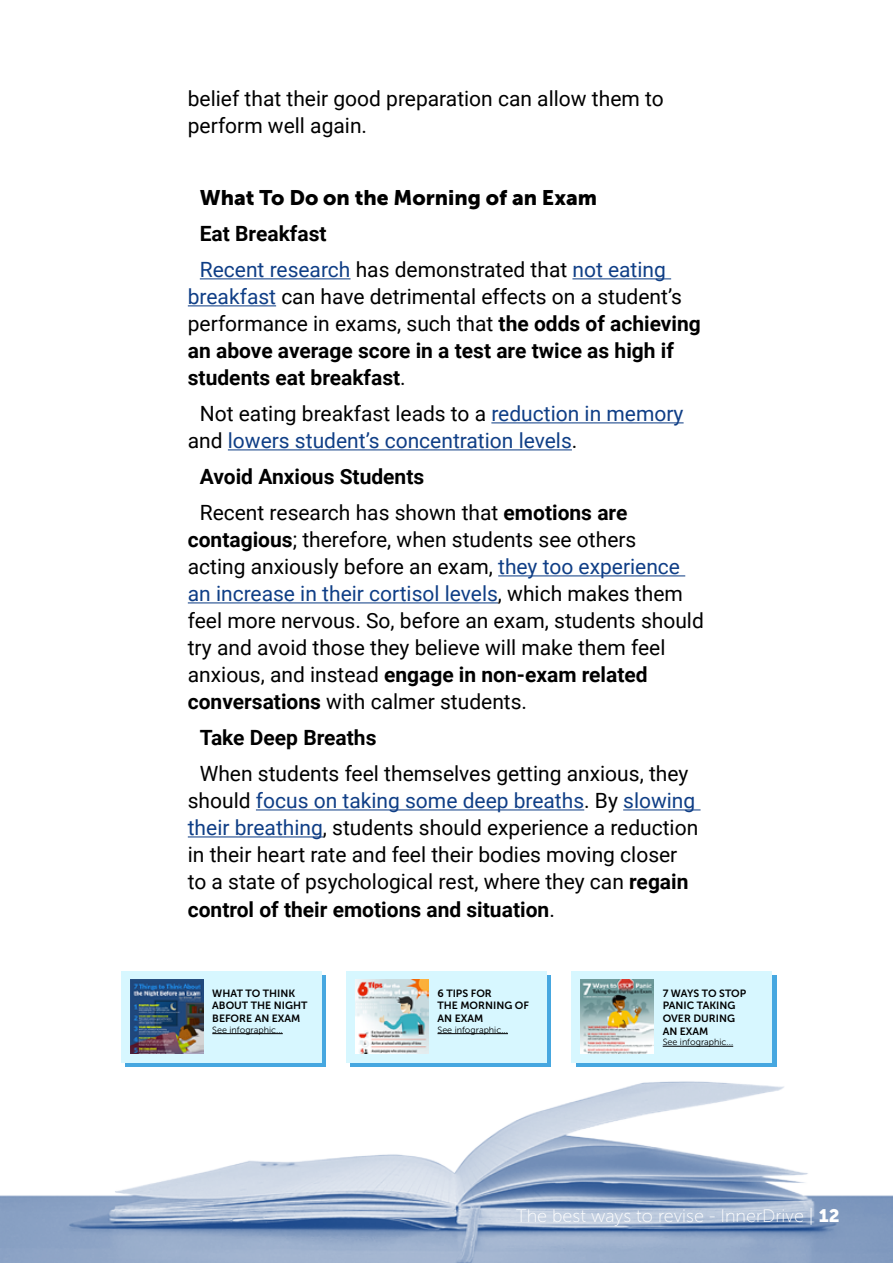
<style>
.page{position:relative;width:893px;height:1263px;background:#fff}
.page>*{position:absolute;margin:0;border:0;box-sizing:border-box;transform-origin:0 0}
.t1{font:21px/27px "Roboto";color:#000}
.t2{font:700 21px/27px "Roboto";color:#000}
.t3{font:21px/36px "Roboto";color:#0f3e86}
.t4{font:21px "Museo Sans 900";color:#000}
.t5{font:18px "Museo Sans 100";color:#fff}
.t6{font:10.5px/12.6px "Museo Sans 700";color:#000}
.t7{font:9px "Museo Sans 300";color:#000}
.s1{font-weight:700;color:#000}
.s2{color:#000}
.s3{font-weight:400;color:#0f3e86}
.s4{font-weight:400}
.s5{font-weight:700}
.s6{color:#0f3e86}
.s7{font-family:"Museo Sans 900"}
</style>
<div class="page">
<img style="left:0;top:1081px;width:893px;height:182px">
<hr style="left:200px;top:278px;width:151px;height:1px;background:#0f3e86">
<hr style="left:572px;top:278px;width:99px;height:1px;background:#0f3e86">
<hr style="left:188px;top:305px;width:88px;height:1px;background:#0f3e86">
<hr style="left:491px;top:422px;width:193px;height:1px;background:#0f3e86">
<hr style="left:228px;top:449px;width:344px;height:1px;background:#0f3e86">
<hr style="left:498px;top:575px;width:187px;height:1px;background:#0f3e86">
<hr style="left:188px;top:602px;width:310px;height:1px;background:#0f3e86">
<hr style="left:256px;top:809px;width:328px;height:1px;background:#0f3e86">
<hr style="left:623px;top:809px;width:78px;height:1px;background:#0f3e86">
<hr style="left:188px;top:836px;width:135px;height:1px;background:#0f3e86">
<div style="left:125px;top:975px;width:201px;height:92px;background:linear-gradient(to right,#46a7e0,#46a7e0)"></div>
<div style="left:121px;top:971px;width:201px;height:91px;background:#d7f7ff"></div>
<img style="left:130px;top:980px;width:74px;height:73px">
<hr style="left:212px;top:1033px;width:71px;height:1px;background:#000">
<div style="left:351px;top:975px;width:200px;height:92px;background:linear-gradient(to right,#46a7e0,#46a7e0)"></div>
<div style="left:346px;top:971px;width:201px;height:91px;background:#d7f7ff"></div>
<img style="left:355px;top:980px;width:74px;height:73px">
<hr style="left:437px;top:1033px;width:71px;height:1px;background:#000">
<div style="left:576px;top:975px;width:201px;height:92px;background:linear-gradient(to right,#46a7e0,#46a7e0)"></div>
<div style="left:571px;top:971px;width:201px;height:91px;background:#d7f7ff"></div>
<img style="left:580px;top:980px;width:74px;height:73px">
<hr style="left:663px;top:1046px;width:70px;height:1px;background:#000">
<p class="t1" style="left:188px;top:85px;width:477px">belief that their good preparation can allow them to perform well again.</p>
<p class="t4" style="left:200px;top:186px;width:399px">What To Do on the Morning of an Exam</p>
<p class="t3" style="left:200px;top:215px;width:468px"><span class="s1">Eat Breakfast<br></span>Recent research <span class="s2">has demonstrated that</span> not eating</p>
<p class="t2" style="left:188px;top:283px;width:515px"><span class="s3">breakfast</span> <span class="s4">can have detrimental effects on a student’s performance in exams, such that</span> the odds of achieving an above average score in a test are twice as high if students eat breakfast<span class="s4">.</span></p>
<p class="t3" style="left:188px;top:400px;width:497px;line-height:27px;text-indent:12px"><span class="s2">Not eating breakfast leads to a</span> reduction in memory <span class="s2">and</span> lowers student’s concentration levels<span class="s2">.</span></p>
<p class="t2" style="left:200px;top:458px;width:429px;line-height:36px">Avoid Anxious Students<br><span class="s4">Recent research has shown that</span> emotions are</p>
<p class="t1" style="left:188px;top:526px;width:518px"><span class="s5">contagious</span>; therefore, when students see others<br>acting anxiously before an exam, <span class="s6">they too experience an increase in their cortisol levels</span>, which makes them feel more nervous. So, before an exam, students should try and avoid those they believe will make them feel anxious, and instead <span class="s5">engage in non-exam related conversations</span> with calmer students.</p>
<p class="t2" style="left:200px;top:724px;width:178px">Take Deep Breaths</p>
<p class="t1" style="left:188px;top:760px;width:512px;text-indent:12px">When students feel themselves getting anxious, they should <span class="s6">focus on taking some deep breaths</span>. By <span class="s6">slowing their breathing</span>, students should experience a reduction in their heart rate and feel their bodies moving closer to a state of psychological rest, where they can <span class="s5">regain control of their emotions and situation</span>.</p>
<p class="t6" style="left:212px;top:987px;width:97px">WHAT TO THI NK<br>ABOUT TH E NIGHT<br>BEFORE AN EXAM</p>
<p class="t7" style="left:212px;top:1025px;width:72px">See infographic...</p>
<p class="t6" style="left:437px;top:987px;width:93px">6 TI PS FOR<br>TH E MORNI NG OF<br>AN EXAM</p>
<p class="t7" style="left:437px;top:1025px;width:72px">See infographic...</p>
<p class="t6" style="left:663px;top:987px;width:85px">7 WAYS TO STOP<br>PANIC TAKI NG<br>OVER DURI NG<br>AN EXAM</p>
<p class="t7" style="left:663px;top:1037px;width:72px">See infographic...</p>
<p class="t5" style="left:516px;top:1207px;width:325px">The best ways to revise - InnerDrive | <span class="s7">12</span></p>
</div>
